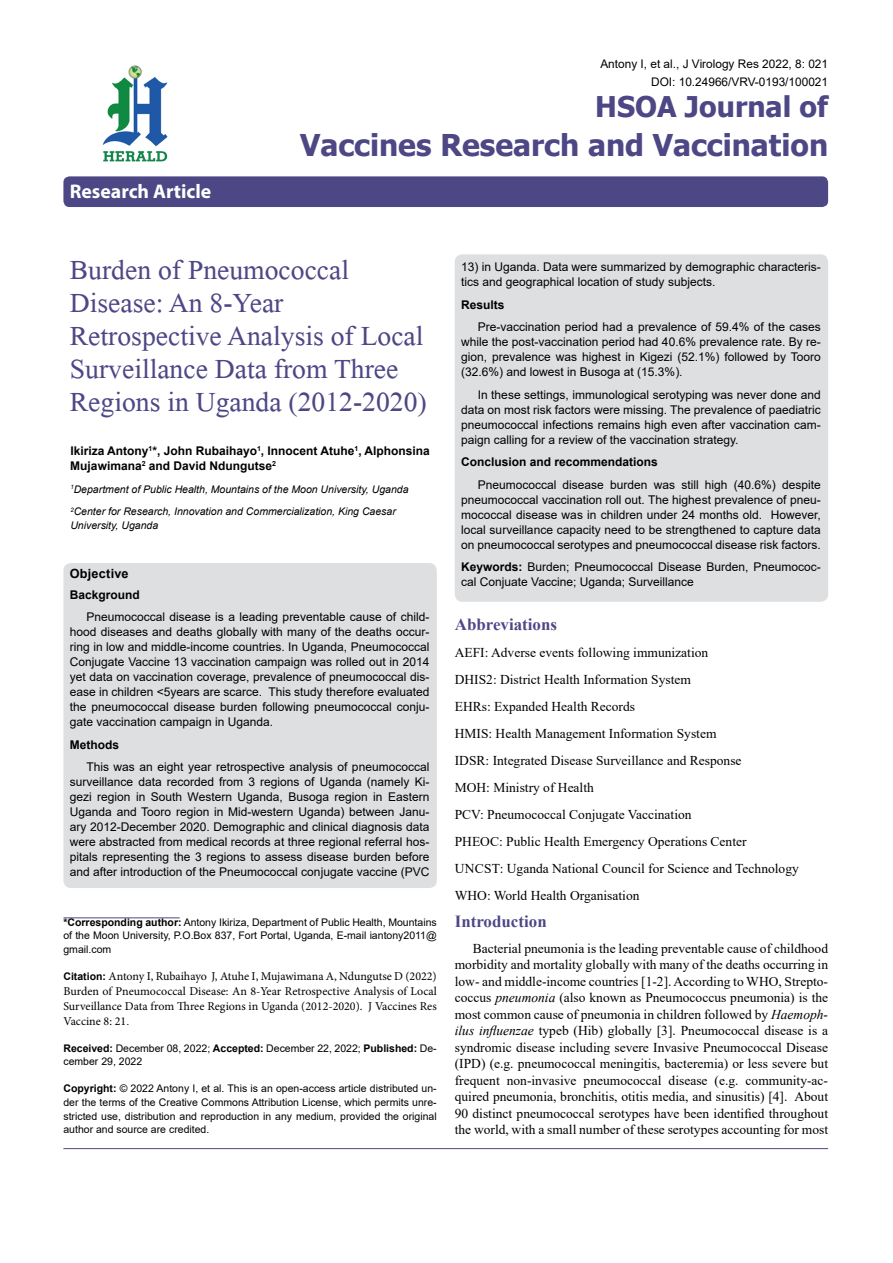
<style>
.page{position:relative;width:893px;height:1263px;background:#fff}
.page>*{position:absolute;margin:0;border:0;box-sizing:border-box;transform-origin:0 0}
.t1{font:41.25px/33px "Microsoft Himalaya";color:#4d4785}
.t2{font:700 30px "Tahoma";color:#4d4785}
.t3{font:700 28.5px "Tahoma";color:#4d4785}
.t4{font:700 19.8px "Myriad Hebrew";color:#fff}
.t5{font:700 16.95px "Times New Roman";color:#4d4785}
.t6{font:13.5px/16.5px "Times New Roman";color:#000}
.t7{font:700 12.6px "Arial";letter-spacing:.015em;color:#000}
.t8{font:12px/15px "Arial";color:#000;text-align:justify}
.t9{font:12px/15px "Minion Pro";color:#000;text-align:justify}
.t10{font:700 12px/15px "Arial";color:#000}
.t11{font:11.85px/18px "Arial";color:#000;text-align:right}
.t12{font:10.5px/13.5px "Arial";color:#000;text-align:justify}
.t13{font:italic 10.5px/22.5px "Arial";color:#000}
.s1{font-weight:700}
.s2{font-family:"Arial";font-weight:700;font-size:10.5px}
.s3{font-family:"Arial";font-size:10.5px}
.s4{font-style:italic}
</style>
<div class="page">
<div style="left:63px;top:176px;width:765px;height:31px;background:#4d4785;border-radius:6px"></div>
<hr style="left:63px;top:917px;width:117px;height:1px;background:#4d4785">
<img style="left:102px;top:65px;width:66px;height:97px">
<hr style="left:63px;top:1148px;width:765px;height:1px;background:#4d4785">
<div style="left:63px;top:563px;width:374px;height:325px;background:#dedfe0;border-radius:8px"></div>
<div style="left:455px;top:254px;width:373px;height:348px;background:#dedfe0;border-radius:8px"></div>
<h3 class="t4" style="left:70px;top:180px;width:143px">Research Article</h3>
<p class="t11" style="left:600px;top:55px;width:229px">Antony I, et al., J Virology Res 2022, 8: 021<br>DOI: 10.24966/VRV-0193/100021</p>
<h3 class="t3" style="left:595px;top:87px;width:234px">HSOA Journal of</h3>
<h2 class="t2" style="left:300px;top:124px;width:529px">Vaccines Research and Vaccination</h2>
<h1 class="t1" style="left:70px;top:248px;width:358px">Burden of Pneumococcal<br>Disease: An 8-Year<br>Retrospective Analysis of Local<br>Surveillance Data from Three<br>Regions in Uganda (2012-2020)</h1>
<p class="t10" style="left:70px;top:444px;width:361px">Ikiriza Antony<sup>1</sup>*, John Rubaihayo<sup>1</sup>, Innocent Atuhe<sup>1</sup>, Alphonsina<br>Mujawimana<sup>2</sup> and David Ndungutse<sup>2</sup></p>
<p class="t13" style="left:70px;top:478px;width:340px"><sup>1</sup>Department of Public Health, Mountains of the Moon University, Uganda<br><sup>2</sup>Center for Research, Innovation and Commercialization, King Caesar</p>
<p class="t13" style="left:70px;top:514px;width:89px">University, Uganda</p>
<p class="t7" style="left:70px;top:565px;width:60px">Objective</p>
<p class="t10" style="left:70px;top:587px;width:72px">Background</p>
<p class="t8" style="left:70px;top:610px;width:361px;text-indent:16px">Pneumococcal disease is a leading preventable cause of child&shy;hood diseases and deaths globally with many of the deaths occur&shy;ring in low and middle-income countries. In Uganda, Pneumococcal Conjugate Vaccine 13 vaccination campaign was rolled out in 2014 yet data on vaccination coverage, prevalence of pneumococcal dis&shy;ease in children &lt;5years are scarce. This study therefore evaluated the pneumococcal disease burden following pneumococcal conju&shy;gate vaccination campaign in Uganda.</p>
<p class="t10" style="left:70px;top:737px;width:51px">Methods</p>
<p class="t8" style="left:70px;top:760px;width:361px;text-indent:16px">This was an eight year retrospective analysis of pneumococcal surveillance data recorded from 3 regions of Uganda (namely Ki&shy;gezi region in South Western Uganda, Busoga region in Eastern Uganda and Tooro region in Mid-western Uganda) between Janu&shy;ary 2012-December 2020. Demographic and clinical diagnosis data were abstracted from medical records at three regional referral hos&shy;pitals representing the 3 regions to assess disease burden before and after introduction of the Pneumococcal conjugate vaccine (PVC</p>
<p class="t12" style="left:63px;top:915px;width:375px"><span class="s1">*Corresponding author:</span> Antony Ikiriza, Department of Public Health, Mountains of the Moon University, P.O.Box 837, Fort Portal, Uganda, E-mail iantony2011@ gmail.com</p>
<p class="t9" style="left:63px;top:969px;width:375px"><span class="s2">Citation:</span> Antony I, Rubaihayo J, Atuhe I, Mujawimana A, Ndungutse D (2022)<br>Burden of Pneumococcal Disease: An 8-Year Retrospective Analysis of Local Surveillance Data from Three Regions in Uganda (2012-2020). J Vaccines Res Vaccine 8: 21<span class="s3">.</span></p>
<p class="t12" style="left:63px;top:1041px;width:375px"><span class="s1">Received:</span> December 08, 2022; <span class="s1">Accepted:</span> December 22, 2022; <span class="s1">Published:</span> De&shy;cember 29, 2022</p>
<p class="t12" style="left:63px;top:1082px;width:375px"><span class="s1">Copyright:</span> © 2022 Antony I, et al. This is an open-access article distributed un&shy;der the terms of the Creative Commons Attribution License, which permits unre&shy;stricted use, distribution and reproduction in any medium, provided the original author and source are credited.</p>
<p class="t8" style="left:461px;top:259px;width:361px">13) in Uganda. Data were summarized by demographic characteris&shy;tics and geographical location of study subjects.</p>
<p class="t10" style="left:461px;top:297px;width:45px">Results</p>
<p class="t8" style="left:461px;top:319px;width:361px;text-indent:16px">Pre-vaccination period had a prevalence of 59.4% of the cases while the post-vaccination period had 40.6% prevalence rate. By re&shy;gion, prevalence was highest in Kigezi (52.1%) followed by Tooro (32.6%) and lowest in Busoga at (15.3%).</p>
<p class="t8" style="left:461px;top:387px;width:361px;text-indent:16px">In these settings, immunological serotyping was never done and data on most risk factors were missing. The prevalence of paediatric pneumococcal infections remains high even after vaccination cam&shy;paign calling for a review of the vaccination strategy.</p>
<p class="t10" style="left:461px;top:455px;width:198px">Conclusion and recommendations</p>
<p class="t8" style="left:461px;top:477px;width:361px;text-indent:16px">Pneumococcal disease burden was still high (40.6%) despite pneumococcal vaccination roll out. The highest prevalence of pneu&shy;mococcal disease was in children under 24 months old. However, local surveillance capacity need to be strengthened to capture data on pneumococcal serotypes and pneumococcal disease risk factors.</p>
<p class="t8" style="left:461px;top:559px;width:361px"><span class="s1">Keywords:</span> Burden; Pneumococcal Disease Burden, Pneumococ&shy;cal Conjuate Vaccine; Uganda; Surveillance</p>
<h3 class="t5" style="left:455px;top:612px;width:104px">Abbreviations</h3>
<p class="t6" style="left:455px;top:639px;width:346px;line-height:27px">AEFI: Adverse events following immunization<br>DHIS2: District Health Information System<br>EHRs: Expanded Health Records<br>HMIS: Health Management Information System<br>IDSR: Integrated Disease Surveillance and Response<br>MOH: Ministry of Health<br>PCV: Pneumococcal Conjugate Vaccination<br>PHEOC: Public Health Emergency Operations Center<br>UNCST: Uganda National Council for Science and Technology WHO: World Health Organisation</p>
<h3 class="t5" style="left:455px;top:909px;width:93px">Introduction</h3>
<p class="t6" style="left:455px;top:940px;width:375px;text-align:justify;text-indent:18px">Bacterial pneumonia is the leading preventable cause of childhood morbidity and mortality globally with many of the deaths occurring in low- and middle-income countries [1-2]. According to WHO, Strepto&shy;coccus <span class="s4">pneumonia</span> (also known as Pneumococcus pneumonia) is the most common cause of pneumonia in children followed by <span class="s4">Haemoph&shy;ilus influenzae</span> typeb (Hib) globally [3]. Pneumococcal disease is a syndromic disease including severe Invasive Pneumococcal Disease (IPD) (e.g. pneumococcal meningitis, bacteremia) or less severe but frequent non-invasive pneumococcal disease (e.g. community-ac&shy;quired pneumonia, bronchitis, otitis media, and sinusitis) [4]. About 90 distinct pneumococcal serotypes have been identified throughout the world, with a small number of these serotypes accounting for most</p>
</div>
